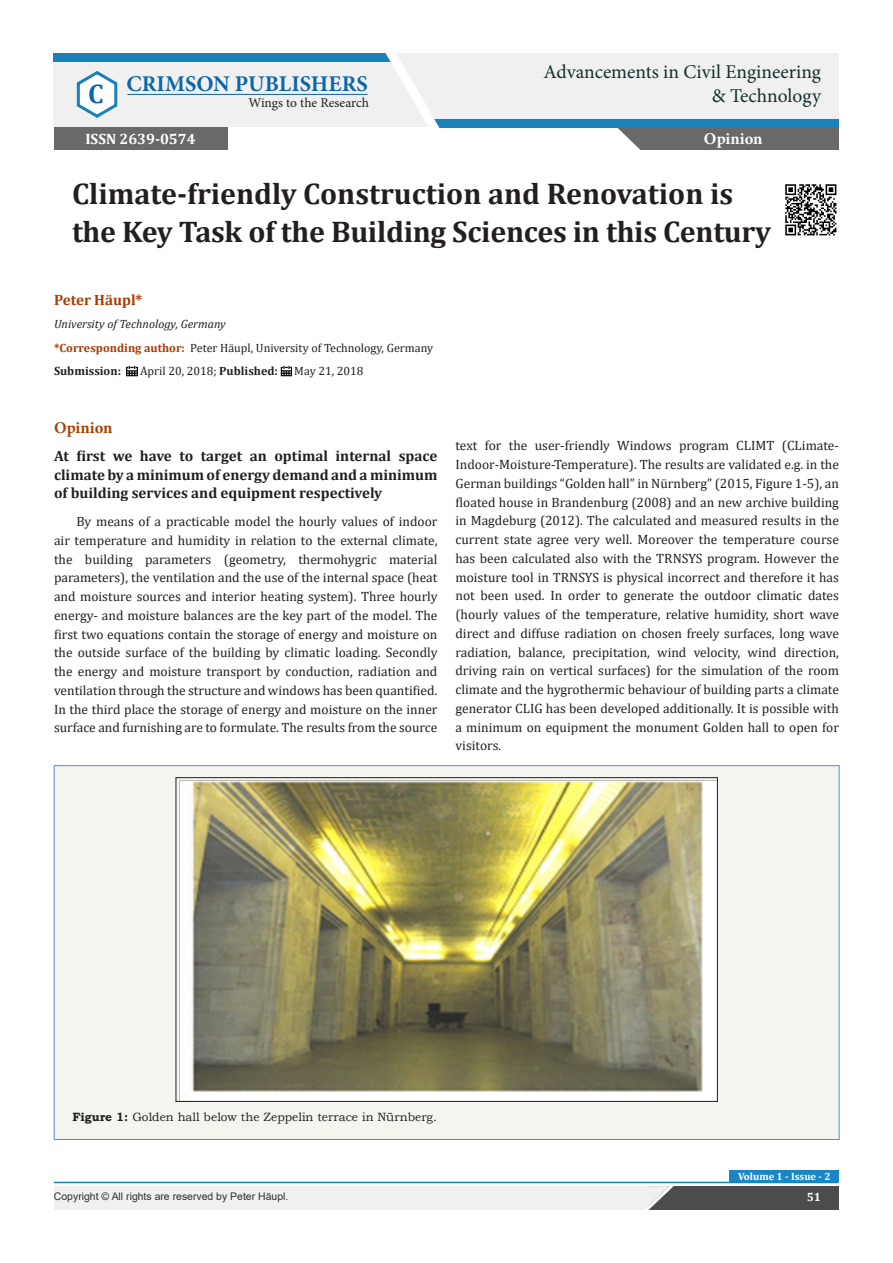
<style>
.page{position:relative;width:893px;height:1263px;background:#fff}
.page>*{position:absolute;margin:0;border:0;box-sizing:border-box;transform-origin:0 0}
.t1{font:700 30px/37.5px "Cambria";letter-spacing:-.01em;color:#231f20}
.t2{font:700 27px "Cambria";color:#0b67a8}
.t3{font:700 22.5px "Minion Pro";color:#0b67a8}
.t4{font:19.5px "Minion Pro";color:#12302b}
.t5{font:700 16.5px "Minion Pro";color:#fff}
.t6{font:700 16.5px "Minion Pro";color:#a14307}
.t7{font:700 15px/18.8px "Cambria";color:#231f20;text-align:justify}
.t8{font:700 15px "Cambria";color:#fff}
.t9{font:700 15px "Cambria";color:#a73d07}
.t10{font:13.5px/18.8px "Cambria";color:#231f20;text-align:justify}
.t11{font:13.5px "Minion Pro";color:#231f20}
.t12{font:12px "Cambria";color:#231f20}
.t13{font:12px "Bookman Old Style";color:#231f20}
.t14{font:italic 12px "Cambria";color:#231f20}
.t15{font:700 12px "Cambria";color:#231f20}
.t16{font:700 12px "Cambria";color:#fff}
.t17{font:10.5px "Arial";color:#312f30}
.t18{font:700 10.5px "Cambria";color:#fff}
.s1{font-weight:700;color:#a73d07}
.s2{font-weight:700}
</style>
<div class="page">
<svg style="left:126px;top:366px;width:11px;height:10px"></svg>
<svg style="left:281px;top:366px;width:11px;height:10px"></svg>
<div style="left:615px;top:127px;width:224px;height:23px;background:#69696c"></div>
<svg style="left:615px;top:128px;width:25px;height:22px"></svg>
<div style="left:647px;top:1186px;width:192px;height:23px;background:#4b4c4d"></div>
<div style="left:54px;top:1186px;width:593px;height:23px;background:#f0f0f0"></div>
<svg style="left:639px;top:1181px;width:41px;height:29px"></svg>
<hr style="left:54px;top:1182px;width:784px;height:1px;background:#0b88c4">
<div style="left:730px;top:1170px;width:109px;height:12px;background:#1b86c6"></div>
<img style="left:785px;top:184px;width:52px;height:52px">
<div style="left:54px;top:766px;width:785px;height:373px;background:#f5f5f0"></div>
<img style="left:179px;top:780px;width:537px;height:319px">
<div style="left:54px;top:54px;width:785px;height:73px;background:#f0f0f0"></div>
<svg style="left:76px;top:71px;width:42px;height:47px"></svg>
<hr style="left:127px;top:94px;width:240px;height:1px;background:#0b67a8">
<div style="left:430px;top:119px;width:409px;height:9px;background:#1981b8"></div>
<div style="left:54px;top:54px;width:338px;height:8px;background:#1981b8"></div>
<svg style="left:344px;top:53px;width:111px;height:75px"></svg>
<div style="left:54px;top:127px;width:173px;height:22px;background:#69696c"></div>
<p class="t4" style="left:544px;top:59px;width:279px">Advancements in Civil Engineering</p>
<p class="t3" style="left:126px;top:68px;width:243px">CRIMSON PUBLISHERS</p>
<p class="t11" style="left:248px;top:94px;width:122px">Wings to the Research</p>
<p class="t8" style="left:85px;top:129px;width:112px">ISSN 2639-0574</p>
<p class="t2" style="left:88px;top:74px;width:17px">C</p>
<p class="t4" style="left:712px;top:82px;width:111px">&amp; Technology</p>
<p class="t5" style="left:704px;top:127px;width:60px">Opinion</p>
<p class="t1" style="left:72px;top:174px;width:700px">Climate-friendly Construction and Renovation is the Key Task of the Building Sciences in this Century</p>
<p class="t9" style="left:54px;top:289px;width:90px">Peter Häupl*</p>
<p class="t14" style="left:54px;top:316px;width:173px">University of Technology, Germany</p>
<p class="t12" style="left:54px;top:341px;width:381px"><span class="s1">*Corresponding author:</span> Peter Häupl, University of Technology, Germany</p>
<p class="t15" style="left:54px;top:363px;width:69px">Submission:</p>
<p class="t12" style="left:140px;top:364px;width:139px">April 20, 2018; <span class="s2">Published:</span></p>
<p class="t12" style="left:294px;top:364px;width:71px">May 21, 2018</p>
<p class="t6" style="left:54px;top:416px;width:60px">Opinion</p>
<p class="t7" style="left:54px;top:446px;width:385px">At first we have to target an optimal internal space climate by a minimum of energy demand and a minimum of building services and equipment respectively</p>
<p class="t10" style="left:54px;top:512px;width:385px;text-indent:22px">By means of a practicable model the hourly values of indoor air temperature and humidity in relation to the external climate, the building parameters (geometry, thermohygric material parameters), the ventilation and the use of the internal space (heat and moisture sources and interior heating system). Three hourly energy- and moisture balances are the key part of the model. The first two equations contain the storage of energy and moisture on the outside surface of the building by climatic loading. Secondly the energy and moisture transport by conduction, radiation and ventilation through the structure and windows has been quantified.<br>In the third place the storage of energy and moisture on the inner surface and furnishing are to formulate. The results from the source</p>
<p class="t10" style="left:455px;top:436px;width:385px">text for the user-friendly Windows program CLIMT (CLimate-Indoor-Moisture-Temperature). The results are validated e.g. in the German buildings “Golden hall” in Nürnberg” (2015, Figure 1-5), an floated house in Brandenburg (2008) and an new archive building in Magdeburg (2012). The calculated and measured results in the current state agree very well. Moreover the temperature course has been calculated also with the TRNSYS program. However the moisture tool in TRNSYS is physical incorrect and therefore it has not been used. In order to generate the outdoor climatic dates (hourly values of the temperature, relative humidity, short wave direct and diffuse radiation on chosen freely surfaces, long wave radiation, balance, precipitation, wind velocity, wind direction, driving rain on vertical surfaces) for the simulation of the room climate and the hygrothermic behaviour of building parts a climate generator CLIG has been developed additionally. It is possible with a minimum on equipment the monument Golden hall to open for visitors.</p>
<p class="t13" style="left:72px;top:1109px;width:366px"><span class="s2">Figure 1:</span> Golden hall below the Zeppelin terrace in Nürnberg.</p>
<p class="t18" style="left:738px;top:1169px;width:94px">Volume 1 - Issue - 2</p>
<p class="t17" style="left:54px;top:1189px;width:236px">Copyright © All rights are reserved by Peter Häupl.</p>
<p class="t16" style="left:807px;top:1189px;width:16px">51</p>
</div>
